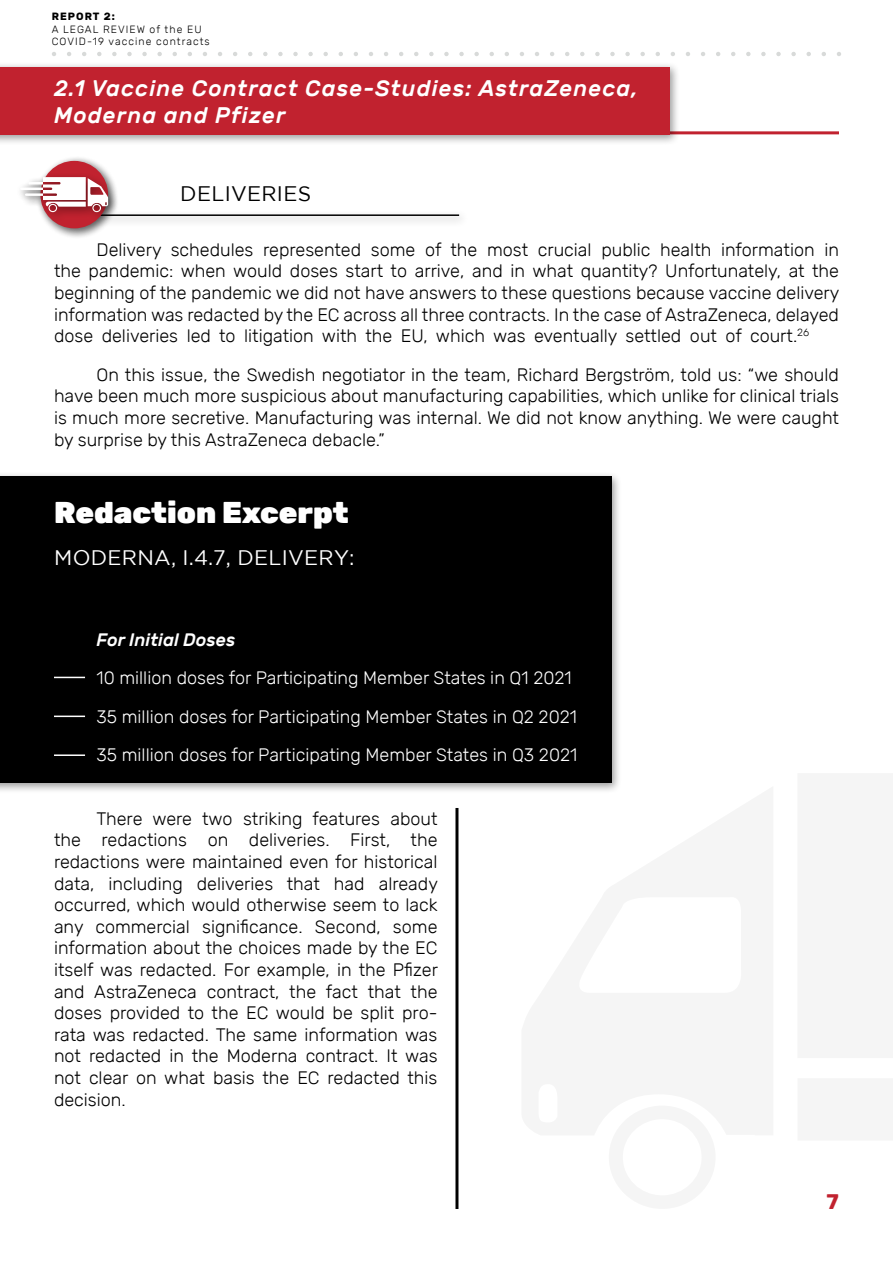
<style>
.page{position:relative;width:893px;height:1263px;background:#fff}
.page>*{position:absolute;margin:0;border:0;box-sizing:border-box;transform-origin:0 0}
.t1{font:900 30px "Rubik";color:#fff}
.t2{font:italic 500 22.5px/27px "Rubik";letter-spacing:.05em;color:#fff}
.t3{font:21px "Gotham";letter-spacing:.015em;color:#fff}
.t4{font:21px "Gotham";letter-spacing:.015em;color:#000}
.t5{font:700 21px "Rubik";color:#c1222f}
.t6{font:300 18px/21.6px "Rubik";color:#000;text-align:justify}
.t7{font:300 18px/38.5px "Rubik";color:#fff}
.t8{font:italic 500 18px "Rubik";color:#fff}
.t9{font:300 10.5px/12.6px "Rubik";letter-spacing:.1em;color:#000}
.t10{font:700 10.5px "Rubik";letter-spacing:.1em;color:#000}
</style>
<div class="page">
<svg style="left:69px;top:52px;width:757px;height:4px"></svg>
<div style="left:50px;top:209px;width:419px;height:18px;background:#f8f8f8"></div>
<hr style="left:54px;top:214px;width:405px;height:2px;background:#000">
<hr style="left:54px;top:131px;width:785px;height:3px;background:#c1222f">
<div style="left:0;top:62px;width:680px;height:84px;background:#000;opacity:.4"></div>
<div style="left:0;top:67px;width:669px;height:67px;background:#c1222f"></div>
<div style="left:36px;top:156px;width:83px;height:84px;background:#000;opacity:.4"></div>
<div style="left:40px;top:161px;width:68px;height:67px;background:#c1222f;border-radius:50%"></div>
<div style="left:16px;top:172px;width:103px;height:51px;background:#000;opacity:.4"></div>
<svg style="left:20px;top:177px;width:88px;height:35px"></svg>
<div style="left:0;top:471px;width:622px;height:323px;background:#000;opacity:.4"></div>
<div style="left:0;top:476px;width:611px;height:306px;background:#000"></div>
<hr style="left:54px;top:677px;width:31px;height:1px;background:#fff">
<hr style="left:54px;top:715px;width:31px;height:2px;background:#fff">
<hr style="left:54px;top:754px;width:31px;height:2px;background:#fff">
<hr style="left:455px;top:808px;width:3px;height:401px;background:#000">
<svg style="left:521px;top:773px;width:101px;height:21px"></svg>
<p class="t10" style="left:52px;top:10px;width:65px">REPORT 2:</p>
<p class="t9" style="left:52px;top:23px;width:159px">A LEGAL REVIEW of the EU<br>COVID-19 vaccine contracts</p>
<p class="t2" style="left:54px;top:75px;width:585px">2.1 Vaccine Contract Case-Studies: AstraZeneca,<br>Moderna and Pfizer</p>
<p class="t4" style="left:180px;top:182px;width:132px">DELIVERIES</p>
<p class="t6" style="left:54px;top:239px;width:787px;text-indent:43px">Delivery schedules represented some of the most crucial public health information in the pandemic: when would doses start to arrive, and in what quantity? Unfortunately, at the beginning of the pandemic we did not have answers to these questions because vaccine delivery information was redacted by the EC across all three contracts. In the case of AstraZeneca, delayed dose deliveries led to litigation with the EU, which was eventually settled out of court.<sup>26</sup></p>
<p class="t6" style="left:54px;top:364px;width:786px;text-indent:43px">On this issue, the Swedish negotiator in the team, Richard Bergström, told us: “we should have been much more suspicious about manufacturing capabilities, which unlike for clinical trials is much more secretive. Manufacturing was internal. We did not know anything. We were caught by surprise by this AstraZeneca debacle.”</p>
<h1 class="t1" style="left:54px;top:495px;width:296px">Redaction Excerpt</h1>
<p class="t3" style="left:54px;top:546px;width:302px">MODERNA, I.4.7, DELIVERY:</p>
<p class="t8" style="left:97px;top:629px;width:140px">For Initial Doses</p>
<p class="t7" style="left:97px;top:659px;width:482px">10 million doses for Participating Member States in Q1 2021<br>35 million doses for Participating Member States in Q2 2021<br>35 million doses for Participating Member States in Q3 2021</p>
<p class="t6" style="left:54px;top:808px;width:385px;text-indent:43px">There were two striking features about the redactions on deliveries. First, the redactions were maintained even for historical data, including deliveries that had already occurred, which would otherwise seem to lack any commercial significance. Second, some information about the choices made by the EC itself was redacted. For example, in the Pfizer and AstraZeneca contract, the fact that the doses provided to the EC would be split pro&shy;rata was redacted. The same information was not redacted in the Moderna contract. It was not clear on what basis the EC redacted this decision.</p>
<p class="t5" style="left:827px;top:1189px;width:14px">7</p>
</div>
